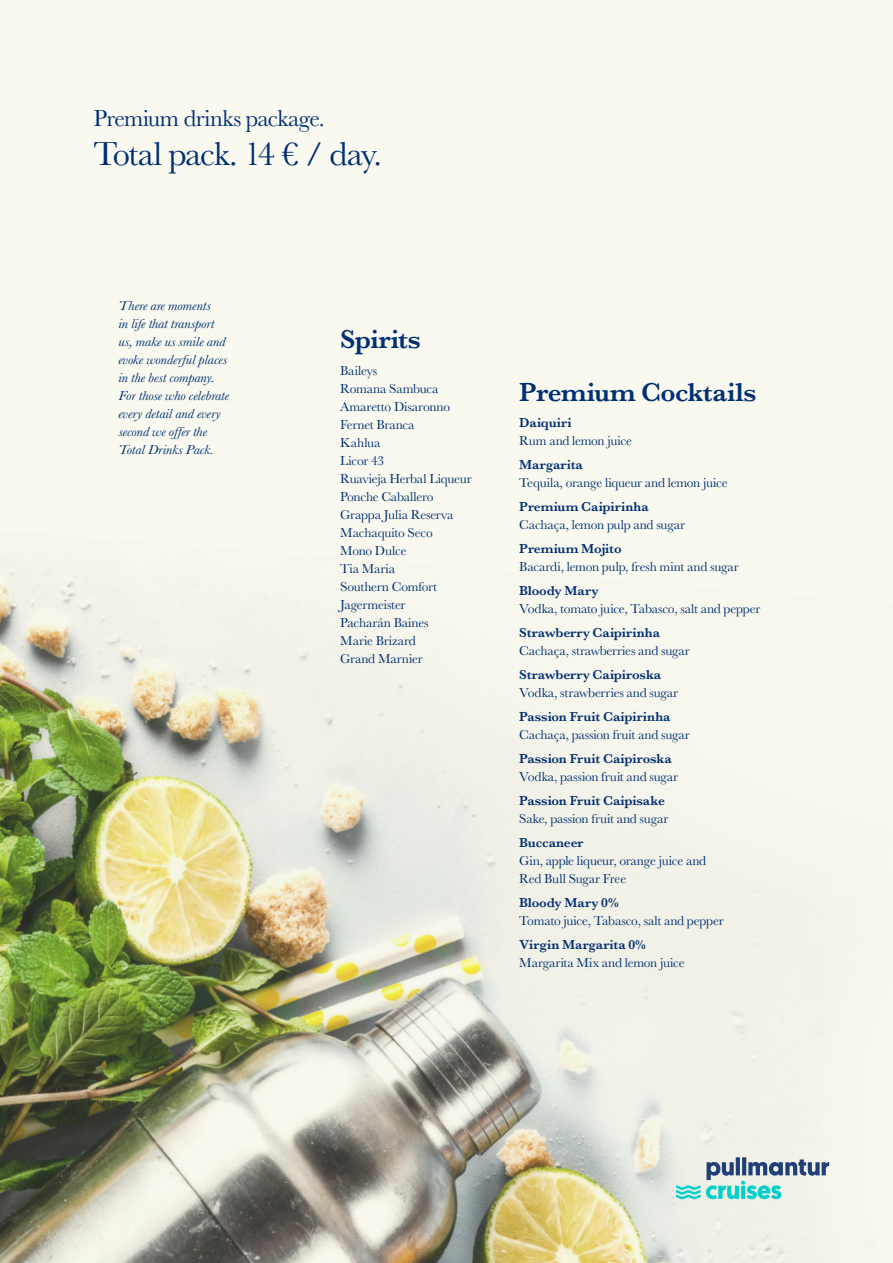
<style>
.page{position:relative;width:893px;height:1263px;background:#f9f9ef}
.page>*{position:absolute;margin:0;border:0;box-sizing:border-box;transform-origin:0 0}
.t1{font:34.5px "Baskerville";letter-spacing:-.035em;color:#002f73}
.t2{font:600 27px "Baskerville";letter-spacing:-.015em;color:#002f73}
.t3{font:24px "Baskerville";letter-spacing:-.02em;color:#002f73}
.t4{font:13.5px "Baskerville";letter-spacing:-.015em;color:#002f73}
.t5{font:600 13.5px "Baskerville";letter-spacing:-.005em;color:#002f73}
.t6{font:italic 13.5px/18px "Baskerville";letter-spacing:-.005em;color:#002f73;scale:1.1 1}
</style>
<div class="page">
<img style="left:0;top:571px;width:830px;height:692px">
<svg style="left:676px;top:1159px;width:153px;height:40px"></svg>
<svg style="left:741px;top:1186px;width:4px;height:13px"></svg>
<p class="t3" style="left:93px;top:103px;width:233px">Premium drinks package.</p>
<p class="t1" style="left:93px;top:132px;width:290px">Total pack. 14 € / day.</p>
<p class="t6" style="left:118px;top:297px;width:102px">There are moments<br>in life that transport us, make us smile and evoke wonderful places in the best company.<br>For those who celebrate every detail and every second we offer the<br>Total Drinks Pack.</p>
<p class="t2" style="left:340px;top:321px;width:82px">Spirits</p>
<p class="t4" style="left:340px;top:362px;width:39px">Baileys</p>
<p class="t4" style="left:340px;top:380px;width:100px">Romana Sambuca</p>
<p class="t4" style="left:340px;top:398px;width:111px">Amaretto Disaronno</p>
<p class="t4" style="left:340px;top:416px;width:76px">Fernet Branca</p>
<p class="t4" style="left:340px;top:434px;width:42px">Kahlua</p>
<p class="t4" style="left:340px;top:452px;width:45px">Licor 43</p>
<p class="t4" style="left:340px;top:470px;width:133px">Ruavieja Herbal Liqueur</p>
<p class="t4" style="left:340px;top:488px;width:95px">Ponche Caballero</p>
<p class="t4" style="left:340px;top:506px;width:115px">Grappa Julia Reserva</p>
<p class="t4" style="left:340px;top:524px;width:94px">Machaquito Seco</p>
<p class="t4" style="left:340px;top:542px;width:68px">Mono Dulce</p>
<p class="t4" style="left:340px;top:560px;width:57px">Tia Maria</p>
<p class="t4" style="left:340px;top:578px;width:98px">Southern Comfort</p>
<p class="t4" style="left:340px;top:596px;width:67px">Jagermeister</p>
<p class="t4" style="left:340px;top:614px;width:90px">Pacharán Baines</p>
<p class="t4" style="left:340px;top:632px;width:77px">Marie Brizard</p>
<p class="t4" style="left:340px;top:650px;width:84px">Grand Marnier</p>
<p class="t2" style="left:519px;top:373px;width:239px">Premium Cocktails</p>
<p class="t5" style="left:519px;top:413px;width:54px">Daiquiri</p>
<p class="t4" style="left:519px;top:432px;width:114px">Rum and lemon juice</p>
<p class="t5" style="left:519px;top:455px;width:65px">Margarita</p>
<p class="t4" style="left:519px;top:474px;width:210px">Tequila, orange liqueur and lemon juice</p>
<p class="t5" style="left:519px;top:497px;width:131px">Premium Caipirinha</p>
<p class="t4" style="left:519px;top:516px;width:167px">Cachaça, lemon pulp and sugar</p>
<p class="t5" style="left:519px;top:539px;width:104px">Premium Mojito</p>
<p class="t4" style="left:519px;top:558px;width:221px">Bacardi, lemon pulp, fresh mint and sugar</p>
<p class="t5" style="left:519px;top:581px;width:81px">Bloody Mary</p>
<p class="t4" style="left:519px;top:600px;width:243px">Vodka, tomato juice, Tabasco, salt and pepper</p>
<p class="t5" style="left:519px;top:623px;width:142px">Strawberry Caipirinha</p>
<p class="t4" style="left:519px;top:642px;width:172px">Cachaça, strawberries and sugar</p>
<p class="t5" style="left:519px;top:665px;width:143px">Strawberry Caipiroska</p>
<p class="t4" style="left:519px;top:684px;width:160px">Vodka, strawberries and sugar</p>
<p class="t5" style="left:519px;top:707px;width:153px">Passion Fruit Caipirinha</p>
<p class="t4" style="left:519px;top:726px;width:172px">Cachaça, passion fruit and sugar</p>
<p class="t5" style="left:519px;top:749px;width:154px">Passion Fruit Caipiroska</p>
<p class="t4" style="left:519px;top:768px;width:160px">Vodka, passion fruit and sugar</p>
<p class="t5" style="left:519px;top:791px;width:147px">Passion Fruit Caipisake</p>
<p class="t4" style="left:519px;top:810px;width:151px">Sake, passion fruit and sugar</p>
<p class="t5" style="left:519px;top:833px;width:66px">Buccaneer</p>
<p class="t4" style="left:519px;top:852px;width:188px">Gin, apple liqueur, orange juice and</p>
<p class="t4" style="left:519px;top:870px;width:108px">Red Bull Sugar Free</p>
<p class="t5" style="left:519px;top:893px;width:101px">Bloody Mary 0%</p>
<p class="t4" style="left:519px;top:912px;width:206px">Tomato juice, Tabasco, salt and pepper</p>
<p class="t5" style="left:519px;top:935px;width:129px">Virgin Margarita 0%</p>
<p class="t4" style="left:519px;top:954px;width:167px">Margarita Mix and lemon juice</p>
</div>
